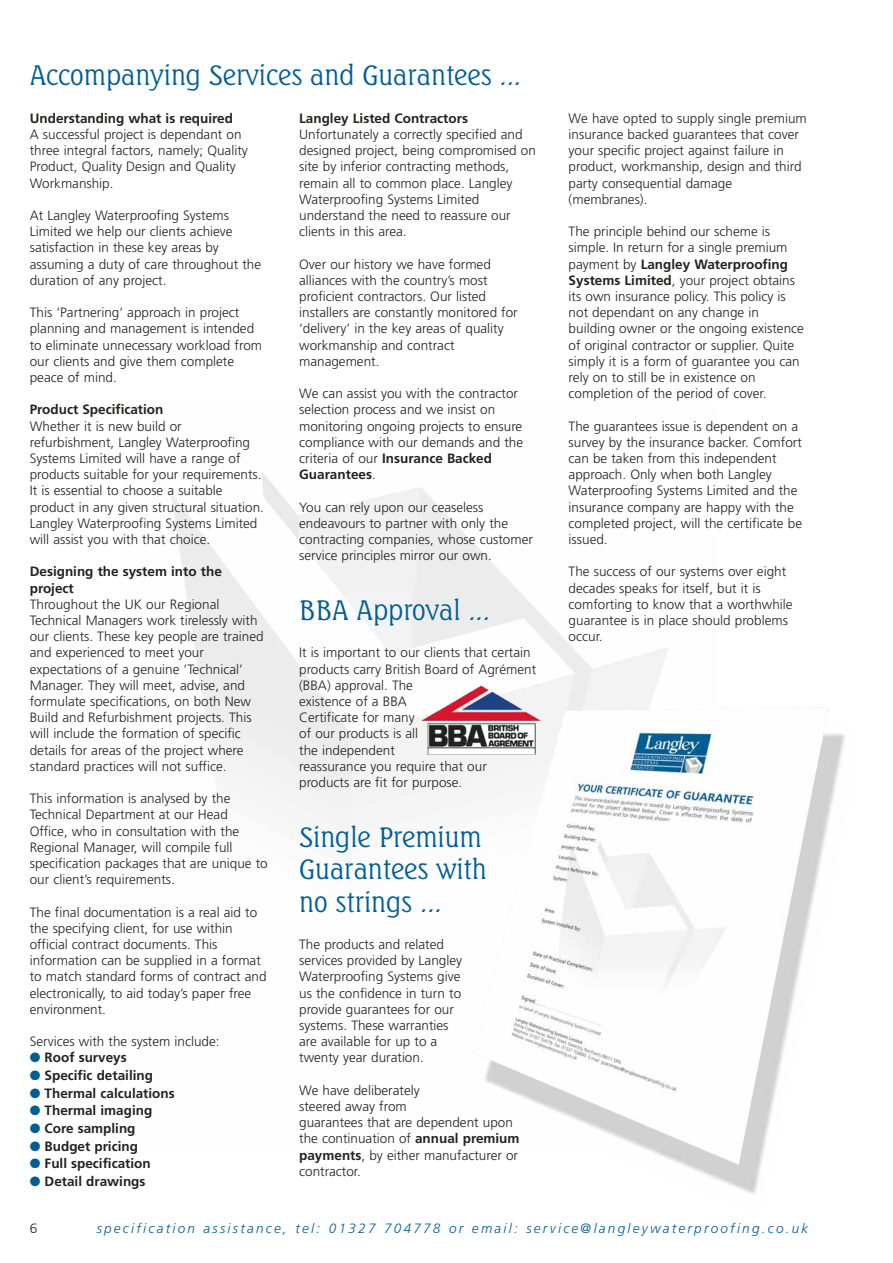
<style>
.page{position:relative;width:893px;height:1263px;background:#fff}
.page>*{position:absolute;margin:0;border:0;box-sizing:border-box;transform-origin:0 0}
.t1{font:300 27px/32.4px "Seagull BT";color:#005e95}
.t2{font:300 13.5px/16.2px "Frutiger";color:#20231e}
.t3{font:700 13.5px/16.2px "Frutiger";color:#20231e}
.t4{font:italic 300 13.5px "Frutiger";letter-spacing:.165em;color:#005e95}
.s1{color:#005e95}
.s2{font-weight:700}
</style>
<div class="page">
<img style="left:467px;top:733px;width:378px;height:461px">
<img style="left:471px;top:707px;width:357px;height:458px">
<img style="left:421px;top:686px;width:120px;height:69px">
<h1 class="t1" style="left:30px;top:60px;width:493px">Accompanying Services and Guarantees ...</h1>
<p class="t3" style="left:30px;top:111px;width:205px">Understanding what is required</p>
<p class="t2" style="left:30px;top:127px;width:219px">A successful project is dependant on three integral factors, namely; Quality<br>Product, Quality Design and Quality<br>Workmanship.</p>
<p class="t2" style="left:30px;top:208px;width:233px">At Langley Waterproofing Systems Limited we help our clients achieve satisfaction in these key areas by assuming a duty of care throughout the duration of any project.</p>
<p class="t2" style="left:30px;top:305px;width:234px">This ‘Partnering’ approach in project planning and management is intended to eliminate unnecessary workload from our clients and give them complete peace of mind.</p>
<p class="t3" style="left:30px;top:403px;width:135px">Product Specification</p>
<p class="t2" style="left:30px;top:419px;width:236px">Whether it is new build or refurbishment, Langley Waterproofing Systems Limited will have a range of products suitable for your requirements.<br>It is essential to choose a suitable product in any given structural situation.<br>Langley Waterproofing Systems Limited will assist you with that choice.</p>
<p class="t3" style="left:30px;top:565px;width:193px">Designing the system into the project</p>
<p class="t2" style="left:30px;top:597px;width:235px">Throughout the UK our Regional Technical Managers work tirelessly with our clients. These key people are trained and experienced to meet your expectations of a genuine ‘Technical’ Manager. They will meet, advise, and formulate specifications, on both New Build and Refurbishment projects. This will include the formation of specific details for areas of the project where standard practices will not suffice.</p>
<p class="t2" style="left:30px;top:791px;width:239px">This information is analysed by the Technical Department at our Head Office, who in consultation with the Regional Manager, will compile full specification packages that are unique to our client’s requirements.</p>
<p class="t2" style="left:30px;top:905px;width:238px">The final documentation is a real aid to the specifying client, for use within official contract documents. This information can be supplied in a format to match standard forms of contract and electronically, to aid today’s paper free environment.</p>
<p class="t2" style="left:30px;top:1034px;width:191px">Services with the system include:</p>
<p class="t3" style="left:30px;top:1051px;width:98px"><span class="s1">●</span> Roof surveys</p>
<p class="t3" style="left:30px;top:1068px;width:125px"><span class="s1">●</span> Specific detailing</p>
<p class="t3" style="left:30px;top:1086px;width:146px"><span class="s1">●</span> Thermal calculations</p>
<p class="t3" style="left:30px;top:1104px;width:124px"><span class="s1">●</span> Thermal imaging</p>
<p class="t3" style="left:30px;top:1121px;width:107px"><span class="s1">●</span> Core sampling</p>
<p class="t3" style="left:30px;top:1139px;width:110px"><span class="s1">●</span> Budget pricing</p>
<p class="t3" style="left:30px;top:1156px;width:122px"><span class="s1">●</span> Full specification</p>
<p class="t3" style="left:30px;top:1174px;width:117px"><span class="s1">●</span> Detail drawings</p>
<p class="t3" style="left:299px;top:111px;width:170px">Langley Listed Contractors</p>
<p class="t2" style="left:299px;top:127px;width:238px">Unfortunately a correctly specified and designed project, being compromised on site by inferior contracting methods, remain all to common place. Langley Waterproofing Systems Limited understand the need to reassure our clients in this area.</p>
<p class="t2" style="left:299px;top:257px;width:220px">Over our history we have formed alliances with the country’s most proficient contractors. Our listed installers are constantly monitored for ‘delivery’ in the key areas of quality workmanship and contract management.</p>
<p class="t2" style="left:299px;top:386px;width:225px">We can assist you with the contractor selection process and we insist on monitoring ongoing projects to ensure compliance with our demands and the criteria of our <span class="s2">Insurance Backed<br>Guarantees</span>.</p>
<p class="t2" style="left:299px;top:500px;width:235px">You can rely upon our ceaseless endeavours to partner with only the contracting companies, whose customer service principles mirror our own.</p>
<h1 class="t1" style="left:299px;top:595px;width:192px">BBA Approval ...</h1>
<p class="t2" style="left:299px;top:646px;width:238px">It is important to our clients that certain products carry British Board of Agrément (BBA) approval. The<br>existence of a BBA<br>Certificate for many<br>of our products is all<br>the independent<br>reassurance you require that our products are fit for purpose.</p>
<h1 class="t1" style="left:299px;top:822px;width:189px">Single Premium<br>Guarantees with no strings ...</h1>
<p class="t2" style="left:299px;top:937px;width:164px">The products and related services provided by Langley<br>Waterproofing Systems give us the confidence in turn to provide guarantees for our systems. These warranties are available for up to a twenty year duration.</p>
<p class="t2" style="left:299px;top:1083px;width:222px">We have deliberately<br>steered away from<br>guarantees that are dependent upon the continuation of <span class="s2">annual premium payments</span>, by either manufacturer or contractor.</p>
<p class="t2" style="left:568px;top:111px;width:240px">We have opted to supply single premium insurance backed guarantees that cover your specific project against failure in product, workmanship, design and third party consequential damage (membranes).</p>
<p class="t2" style="left:568px;top:224px;width:237px">The principle behind our scheme is simple. In return for a single premium payment by <span class="s2">Langley Waterproofing Systems Limited</span>, your project obtains its own insurance policy. This policy is not dependant on any change in building owner or the ongoing existence of original contractor or supplier. Quite simply it is a form of guarantee you can rely on to still be in existence on completion of the period of cover.</p>
<p class="t2" style="left:568px;top:419px;width:235px">The guarantees issue is dependent on a survey by the insurance backer. Comfort can be taken from this independent approach. Only when both Langley Waterproofing Systems Limited and the insurance company are happy with the completed project, will the certificate be issued.</p>
<p class="t2" style="left:568px;top:565px;width:225px">The success of our systems over eight decades speaks for itself, but it is comforting to know that a worthwhile guarantee is in place should problems occur.</p>
<p class="t2" style="left:30px;top:1221px;width:9px">6</p>
<p class="t4" style="left:97px;top:1223px;width:713px">specification assistance, tel: 01327 704778 or email: service@langleywaterproofing.co.uk</p>
</div>
